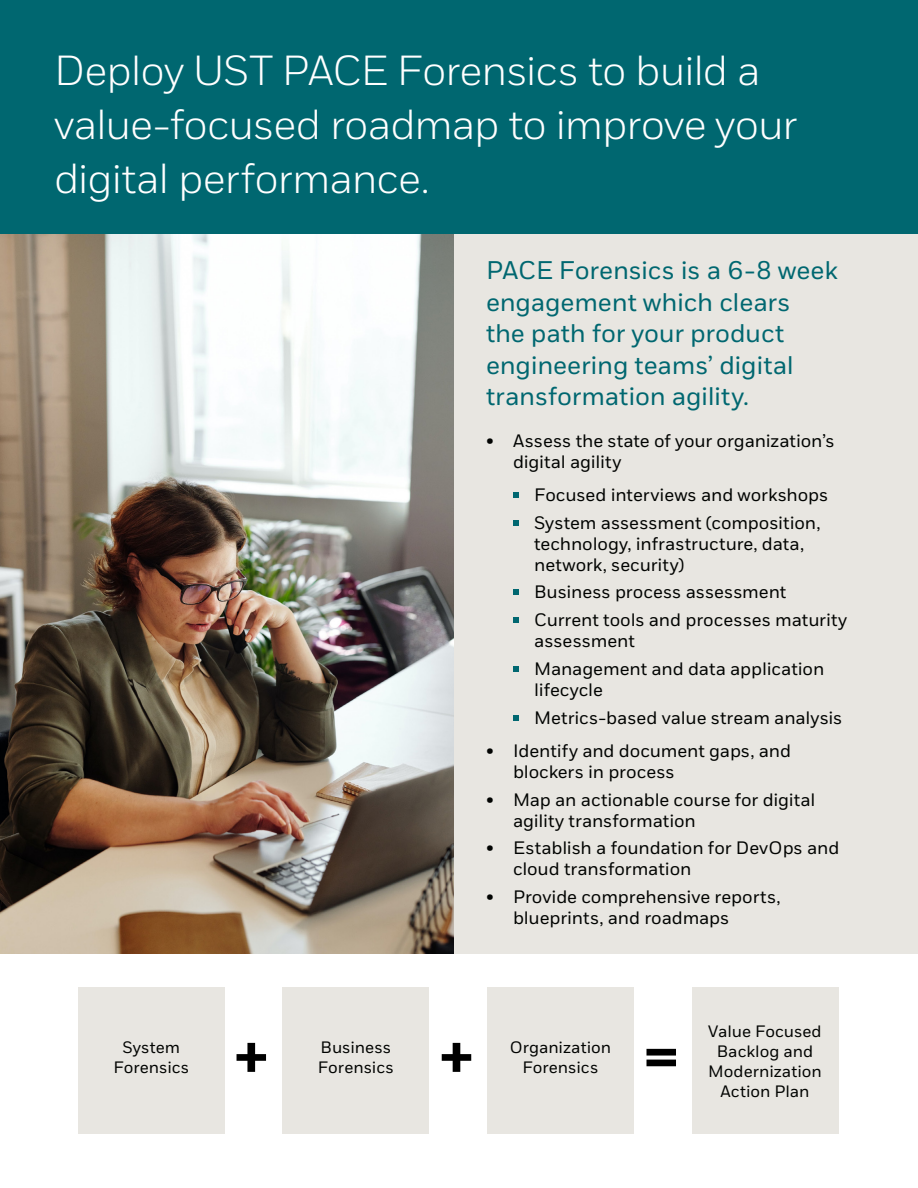
<style>
.page{position:relative;width:918px;height:1188px;background:#fff}
.page>*{position:absolute;margin:0;border:0;box-sizing:border-box;transform-origin:0 0}
.t1{font:700 72px "Fort";color:#000}
.t2{font:300 42px/54px "Fort";letter-spacing:-.025em;color:#fff}
.t3{font:25.5px/31.5px "Fort";letter-spacing:-.01em;color:#006770}
.t4{font:18px/21px "Fort";letter-spacing:-.005em;color:#010301}
.t5{font:16.5px/19.8px "Fort";color:#010301;text-align:center}
</style>
<div class="page">
<div style="left:78px;top:987px;width:147px;height:147px;background:#e8e6e1"></div>
<div style="left:283px;top:987px;width:146px;height:147px;background:#e8e6e1"></div>
<div style="left:487px;top:987px;width:147px;height:147px;background:#e8e6e1"></div>
<div style="left:692px;top:987px;width:146px;height:147px;background:#e8e6e1"></div>
<div style="left:0;top:0;width:918px;height:234px;background:#006770"></div>
<div style="left:424px;top:234px;width:494px;height:720px;background:#e8e6e1"></div>
<img style="left:0;top:234px;width:454px;height:720px">
<svg style="left:513px;top:492px;width:5px;height:6px"></svg>
<svg style="left:513px;top:520px;width:5px;height:6px"></svg>
<svg style="left:513px;top:590px;width:5px;height:5px"></svg>
<svg style="left:513px;top:618px;width:5px;height:5px"></svg>
<svg style="left:513px;top:666px;width:5px;height:6px"></svg>
<svg style="left:513px;top:715px;width:5px;height:6px"></svg>
<h2 class="t2" style="left:54px;top:44px;width:745px">Deploy UST PACE Forensics to build a value-focused roadmap to improve your digital performance.</h2>
<h3 class="t3" style="left:486px;top:255px;width:353px">PACE Forensics is a 6-8 week engagement which clears<br>the path for your product engineering teams’ digital transformation agility.</h3>
<p class="t4" style="left:513px;top:431px;width:323px;text-indent:-27px">• Assess the state of your organization’s digital agility</p>
<p class="t4" style="left:534px;top:481px;width:296px;line-height:27.8px">Focused interviews and workshops<br>System assessment (composition,</p>
<p class="t4" style="left:534px;top:533px;width:272px">technology, infrastructure, data, network, security)</p>
<p class="t4" style="left:534px;top:579px;width:315px;line-height:27.8px">Business process assessment<br>Current tools and processes maturity</p>
<p class="t4" style="left:534px;top:627px;width:292px;line-height:27.8px">assessment<br>Management and data application</p>
<p class="t4" style="left:534px;top:676px;width:310px;line-height:27.8px">lifecycle<br>Metrics-based value stream analysis</p>
<p class="t4" style="left:513px;top:740px;width:280px;text-indent:-27px">• Identify and document gaps, and blockers in process</p>
<p class="t4" style="left:513px;top:789px;width:304px;text-indent:-27px">• Map an actionable course for digital agility transformation</p>
<p class="t4" style="left:513px;top:838px;width:328px;text-indent:-27px">• Establish a foundation for DevOps and cloud transformation</p>
<p class="t4" style="left:513px;top:887px;width:269px;text-indent:-27px">• Provide comprehensive reports, blueprints, and roadmaps</p>
<p class="t5" style="left:113px;top:1037px;width:77px">System<br>Forensics</p>
<p class="t5" style="left:318px;top:1037px;width:77px;text-align:left">Business<br>Forensics</p>
<p class="t5" style="left:510px;top:1037px;width:103px">Organization<br>Forensics</p>
<h1 class="t1" style="left:233px;top:1011px;width:38px">+</h1>
<h1 class="t1" style="left:438px;top:1011px;width:38px">+</h1>
<h1 class="t1" style="left:643px;top:1011px;width:38px">=</h1>
<p class="t5" style="left:708px;top:1022px;width:115px">Value Focused<br>Backlog and<br>Modernization<br>Action Plan</p>
</div>
